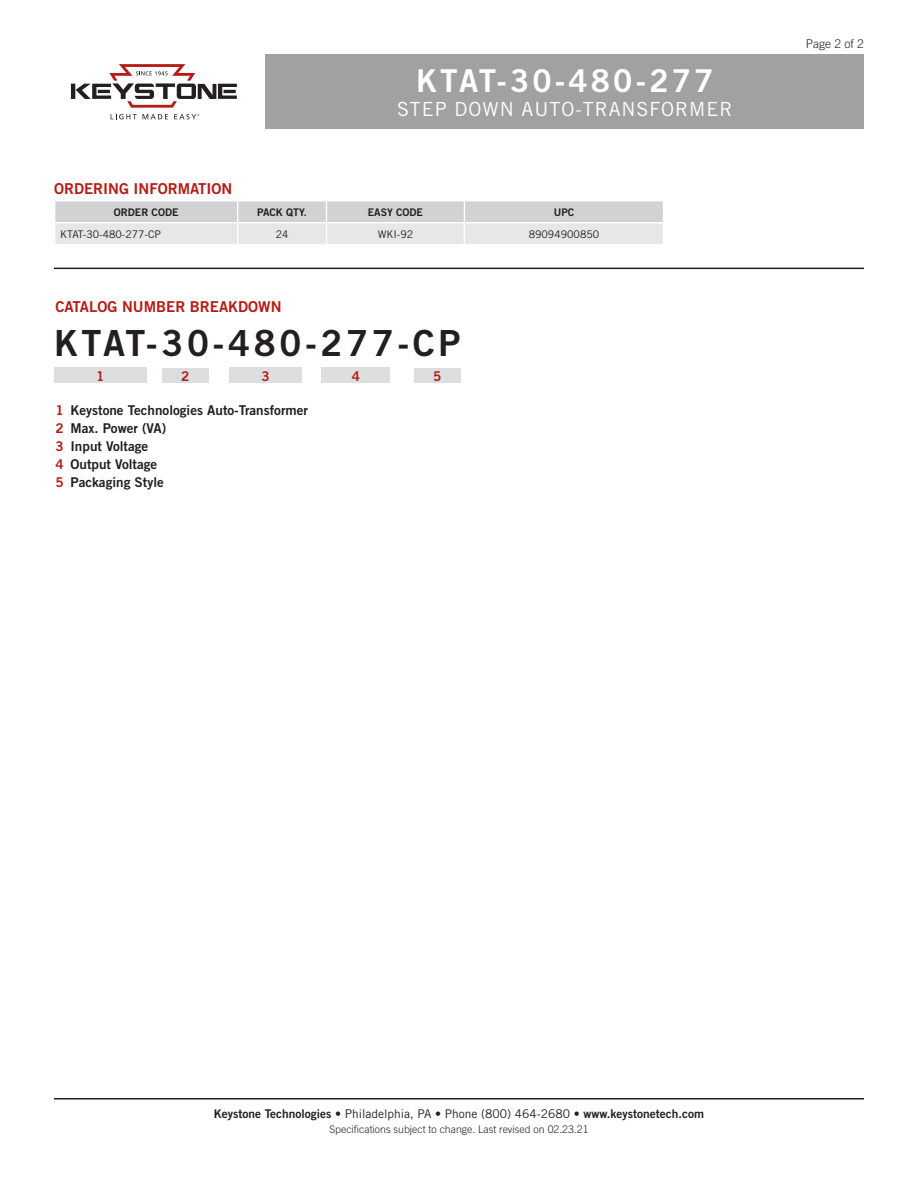
<style>
.page{position:relative;width:918px;height:1188px;background:#fff}
.page>*{position:absolute;margin:0;border:0;box-sizing:border-box;transform-origin:0 0}
.CatalogNumber{font:36px "Trade Gothic Bold Two";letter-spacing:.1em;color:#231f20}
.t1{font:31.5px "Trade Gothic Bold Two";letter-spacing:.1em;color:#fff}
.t2{font:19.5px "Trade Gothic";letter-spacing:.05em;color:#fff}
.Heading_01{font:15px "Trade Gothic Bold Two";color:#b41d15}
.Catalog_Key{font:13.5px "Trade Gothic Bold Two";color:#231f20}
.Catalog_BarNumber{font:13.5px "Trade Gothic Bold Two";color:#b41d15}
.t3{font:12px "Trade Gothic Bold Two";color:#231f20}
.t4{font:300 12px "Trade Gothic";color:#231f20}
.Rev{font:300 10.5px "Trade Gothic";color:#231f20}
.t5{font:10.5px "Trade Gothic";color:#231f20}
.t6{font:10.5px "Trade Gothic Bold Two";color:#231f20}
.s1{color:#b41d15}
.s2{font-family:"Trade Gothic"}
</style>
<div class="page">
<hr style="left:54px;top:268px;width:810px;height:1px;background:#231f20">
<svg style="left:71px;top:64px;width:166px;height:44px"></svg>
<svg style="left:111px;top:114px;width:26px;height:5px"></svg>
<svg style="left:143px;top:114px;width:25px;height:5px"></svg>
<svg style="left:174px;top:114px;width:25px;height:5px"></svg>
<div style="left:266px;top:54px;width:598px;height:74px;background:#a0a1a3"></div>
<svg style="left:55px;top:201px;width:608px;height:43px;background:#dddedf"></svg>
<div style="left:54px;top:368px;width:92px;height:15px;background:#dddee0"></div>
<div style="left:162px;top:368px;width:46px;height:15px;background:#dddee0"></div>
<div style="left:230px;top:368px;width:72px;height:15px;background:#dddee0"></div>
<div style="left:322px;top:368px;width:68px;height:15px;background:#dddee0"></div>
<div style="left:414px;top:368px;width:47px;height:15px;background:#dddee0"></div>
<hr style="left:54px;top:1098px;width:810px;height:2px;background:#231f20">
<p class="t1" style="left:416px;top:61px;width:299px">KTAT-30-480-277</p>
<p class="t2" style="left:397px;top:97px;width:337px">STEP DOWN AUTO-TRANSFORMER</p>
<p class="Heading_01" style="left:54px;top:180px;width:180px">ORDERING INFORMATION</p>
<p class="t6" style="left:114px;top:206px;width:66px">ORDER CODE</p>
<p class="t6" style="left:257px;top:206px;width:51px">PACK QTY.</p>
<p class="t6" style="left:368px;top:206px;width:57px">EASY CODE</p>
<p class="t6" style="left:554px;top:206px;width:22px">UPC</p>
<p class="t5" style="left:60px;top:228px;width:102px">KTAT-30-480-277-CP</p>
<p class="t5" style="left:276px;top:228px;width:14px">24</p>
<p class="t5" style="left:378px;top:228px;width:37px">WKI-92</p>
<p class="t5" style="left:529px;top:228px;width:72px">89094900850</p>
<p class="Heading_01" style="left:56px;top:298px;width:228px">CATALOG NUMBER BREAKDOWN</p>
<p class="CatalogNumber" style="left:54px;top:321px;width:408px">KTAT-30-480-277-CP</p>
<p class="Catalog_BarNumber" style="left:96px;top:368px;width:10px">1</p>
<p class="Catalog_BarNumber" style="left:181px;top:368px;width:10px">2</p>
<p class="Catalog_BarNumber" style="left:262px;top:368px;width:10px">3</p>
<p class="Catalog_BarNumber" style="left:352px;top:368px;width:10px">4</p>
<p class="Catalog_BarNumber" style="left:433px;top:367px;width:10px">5</p>
<p class="Catalog_Key" style="left:56px;top:402px;width:254px"><span class="s1">1</span> Keystone Technologies Auto-Transformer</p>
<p class="Catalog_Key" style="left:56px;top:420px;width:112px"><span class="s1">2</span> Max. Power (VA)</p>
<p class="Catalog_Key" style="left:56px;top:438px;width:94px"><span class="s1">3</span> Input Voltage</p>
<p class="Catalog_Key" style="left:56px;top:456px;width:103px"><span class="s1">4</span> Output Voltage</p>
<p class="Catalog_Key" style="left:56px;top:474px;width:110px"><span class="s1">5</span> Packaging Style</p>
<p class="t4" style="left:806px;top:36px;width:60px">Page 2 of 2</p>
<p class="t3" style="left:214px;top:1106px;width:492px">Keystone Technologies <span class="s2">• Philadelphia, PA • Phone (800) 464-2680 •</span> www.keystonetech.com</p>
<p class="Rev" style="left:329px;top:1123px;width:261px">Specifications subject to change. Last revised on 02.23.21</p>
</div>
